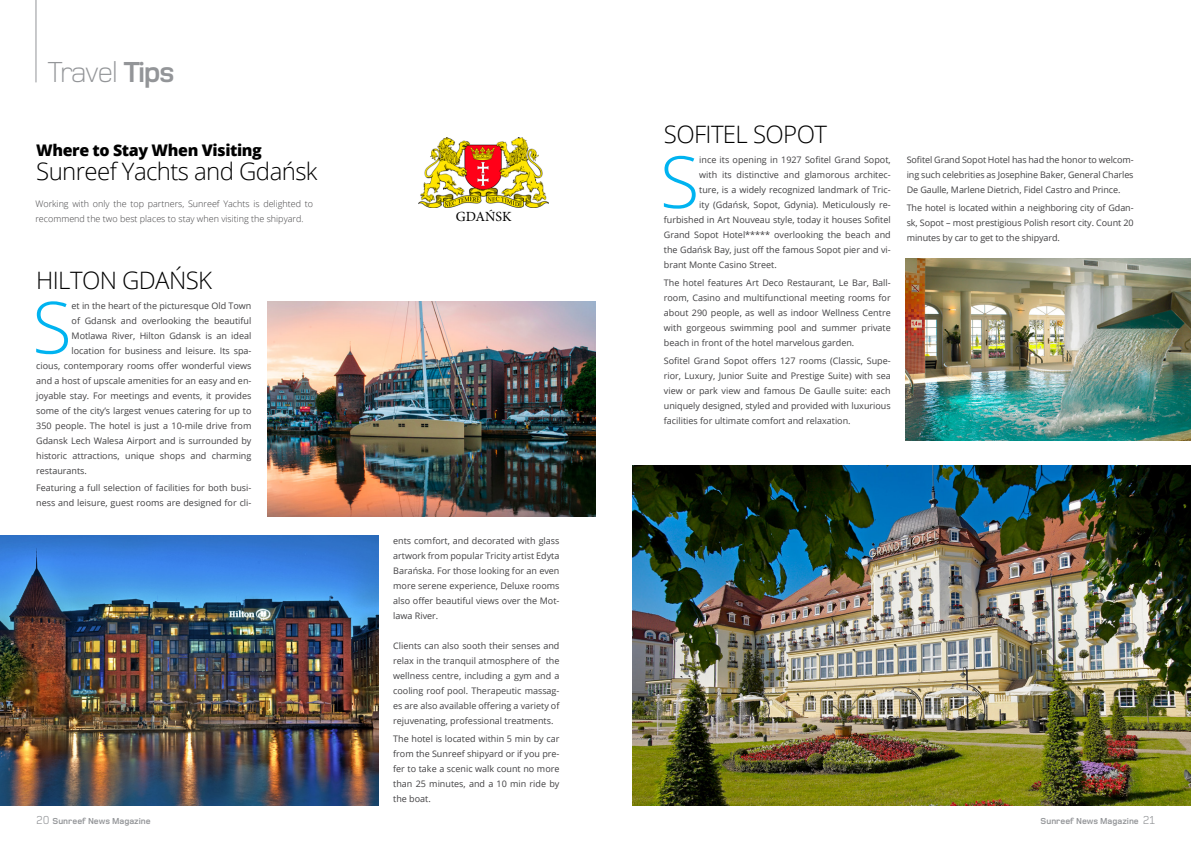
<style>
.page{position:relative;width:1191px;height:842px;background:#fff}
.page>*{position:absolute;margin:0;border:0;box-sizing:border-box;transform-origin:0 0}
.t1{font:300 72px "Open Sans";color:#00b3f0}
.t2{font:300 30px "Foundry Monoline";letter-spacing:-.05em;color:#939598}
.t3{font:300 24px "Open Sans";letter-spacing:-.025em;color:#000}
.t4{font:800 16px "Open Sans";letter-spacing:-.025em;color:#000}
.t5{font:14px "Minion Pro";color:#000}
.t6{font:9px/15px "Open Sans";color:#414042;text-align:justify}
.t7{font:300 9px/15px "Open Sans";color:#414042}
.t8{font:700 9px "Foundry Monoline";color:#939598}
.s1{font-weight:700}
.s2{font-weight:400;font-size:12px}
</style>
<div class="page">
<img style="left:632px;top:465px;width:559px;height:341px">
<hr style="left:35px;top:0;width:1px;height:82px;background:#939598">
<img style="left:418px;top:138px;width:131px;height:69px">
<img style="left:268px;top:302px;width:327px;height:214px">
<img style="left:0;top:536px;width:378px;height:270px">
<img style="left:905px;top:258px;width:286px;height:182px">
<h2 class="t2" style="left:47px;top:56px;width:129px">Travel <span class="s1">Tips</span></h2>
<h3 class="t4" style="left:36px;top:138px;width:227px">Where to Stay When Visiting</h3>
<h3 class="t3" style="left:36px;top:155px;width:283px">Sunreef Yachts and Gdańsk</h3>
<p class="t7" style="left:35px;top:196px;width:279px">Working with only the top partners, Sunreef Yachts is delighted to recommend the two best places to stay when visiting the shipyard.</p>
<h3 class="t3" style="left:36px;top:263px;width:177px">HILTON GDAŃSK</h3>
<h1 class="t1" style="left:32px;top:278px;width:41px">S</h1>
<p class="t6" style="left:72px;top:297px;width:181px">et in the heart of the picturesque Old Town</p>
<p class="t6" style="left:72px;top:312px;width:181px">of Gdansk and overlooking the beautiful</p>
<p class="t6" style="left:72px;top:327px;width:181px">Motlawa River, Hilton Gdansk is an ideal</p>
<p class="t6" style="left:72px;top:342px;width:181px">location for business and leisure. Its spa-</p>
<p class="t6" style="left:36px;top:357px;width:217px">cious, contemporary rooms offer wonderful views</p>
<p class="t6" style="left:36px;top:372px;width:217px">and a host of upscale amenities for an easy and en-</p>
<p class="t6" style="left:36px;top:387px;width:217px">joyable stay. For meetings and events, it provides</p>
<p class="t6" style="left:36px;top:402px;width:217px">some of the city’s largest venues catering for up to</p>
<p class="t6" style="left:36px;top:417px;width:217px">350 people. The hotel is just a 10-mile drive from</p>
<p class="t6" style="left:36px;top:432px;width:217px">Gdansk Lech Walesa Airport and is surrounded by</p>
<p class="t6" style="left:36px;top:447px;width:217px">historic attractions, unique shops and charming</p>
<p class="t6" style="left:36px;top:462px;width:52px">restaurants.</p>
<p class="t6" style="left:36px;top:480px;width:217px">Featuring a full selection of facilities for both busi&shy;ness and leisure, guest rooms are designed for cli-</p>
<p class="t8" style="left:36px;top:816px;width:116px"><span class="s2">20</span> Sunreef News Magazine</p>
<h3 class="t5" style="left:456px;top:207px;width:57px">GDAŃSK</h3>
<p class="t6" style="left:393px;top:533px;width:168px">ents comfort, and decorated with glass artwork from popular Tricity artist Edyta Barańska. For those looking for an even more serene experience, Deluxe rooms also offer beautiful views over the Mot&shy;lawa River.</p>
<p class="t6" style="left:393px;top:638px;width:168px">Clients can also sooth their senses and relax in the tranquil atmosphere of the wellness centre, including a gym and a cooling roof pool. Therapeutic massag&shy;es are also available offering a variety of rejuvenating, professional treatments.</p>
<p class="t6" style="left:393px;top:731px;width:168px">The hotel is located within 5 min by car from the Sunreef shipyard or if you pre&shy;fer to take a scenic walk count no more than 25 minutes, and a 10 min ride by the boat.</p>
<h3 class="t3" style="left:664px;top:118px;width:165px">SOFITEL SOPOT</h3>
<h1 class="t1" style="left:660px;top:132px;width:41px">S</h1>
<p class="t6" style="left:699px;top:152px;width:193px">ince its opening in 1927 Sofitel Grand Sopot,</p>
<p class="t6" style="left:699px;top:167px;width:193px">with its distinctive and glamorous architec-</p>
<p class="t6" style="left:699px;top:182px;width:193px">ture, is a widely recognized landmark of Tric-</p>
<p class="t6" style="left:699px;top:197px;width:193px">ity (Gdańsk, Sopot, Gdynia). Meticulously re-</p>
<p class="t6" style="left:664px;top:212px;width:228px">furbished in Art Nouveau style, today it houses Sofitel</p>
<p class="t6" style="left:664px;top:227px;width:228px">Grand Sopot Hotel***** overlooking the beach and</p>
<p class="t6" style="left:664px;top:242px;width:228px">the Gdańsk Bay, just off the famous Sopot pier and vi-</p>
<p class="t6" style="left:664px;top:257px;width:114px">brant Monte Casino Street.</p>
<p class="t6" style="left:664px;top:275px;width:228px">The hotel features Art Deco Restaurant, Le Bar, Ball&shy;room, Casino and multifunctional meeting rooms for about 290 people, as well as indoor Wellness Centre with gorgeous swimming pool and summer private beach in front of the hotel marvelous garden.</p>
<p class="t6" style="left:664px;top:353px;width:228px">Sofitel Grand Sopot offers 127 rooms (Classic, Supe&shy;rior, Luxury, Junior Suite and Prestige Suite) with sea view or park view and famous De Gaulle suite: each uniquely designed, styled and provided with luxurious facilities for ultimate comfort and relaxation.</p>
<p class="t6" style="left:906px;top:152px;width:228px">Sofitel Grand Sopot Hotel has had the honor to welcom&shy;ing such celebrities as Josephine Baker, General Charles De Gaulle, Marlene Dietrich, Fidel Castro and Prince.</p>
<p class="t6" style="left:906px;top:200px;width:228px">The hotel is located within a neighboring city of Gdan&shy;sk, Sopot – most prestigious Polish resort city. Count 20 minutes by car to get to the shipyard.</p>
<p class="t8" style="left:1040px;top:816px;width:116px">Sunreef News Magazine <span class="s2">21</span></p>
</div>
